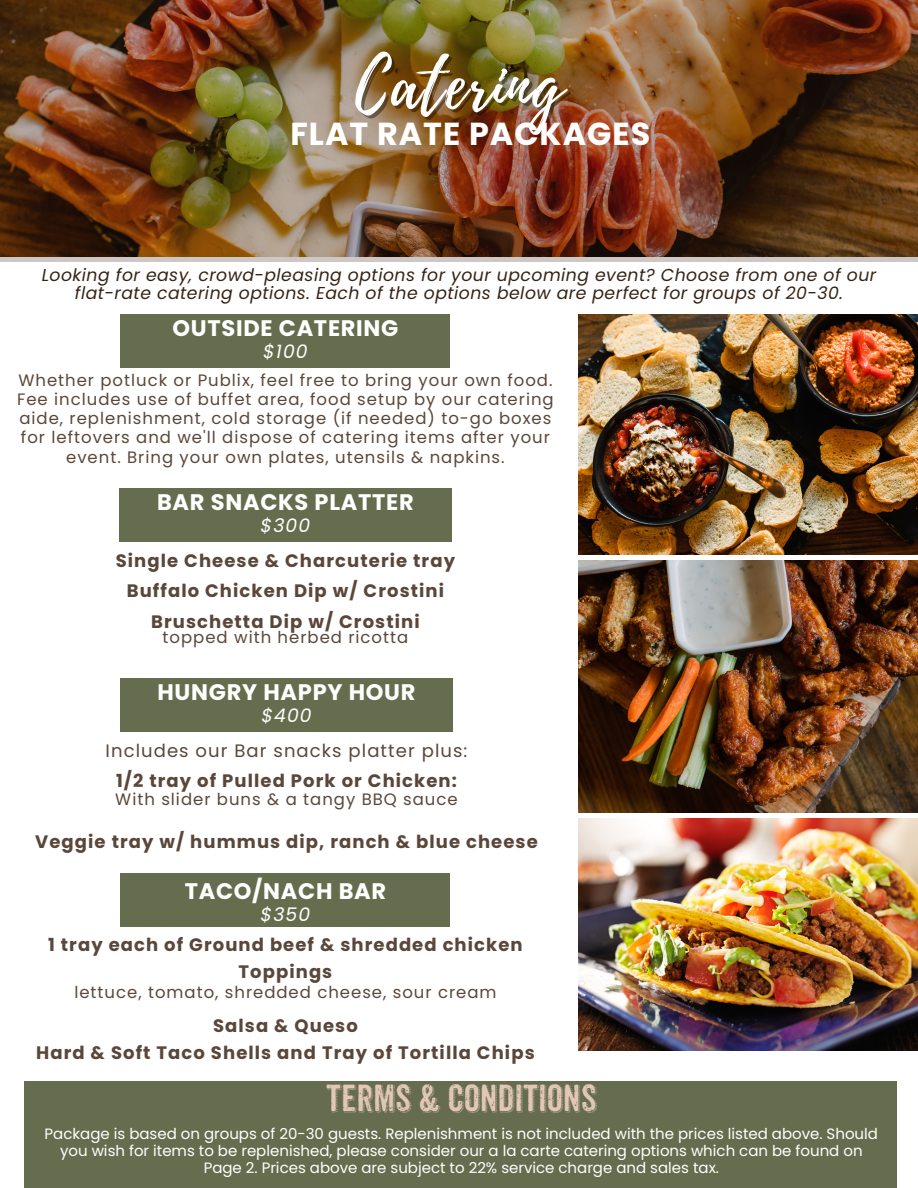
<style>
.page{position:relative;width:918px;height:1188px;background:#fff}
.page>*{position:absolute;margin:0;border:0;box-sizing:border-box;transform-origin:0 0}
.t1{font:67.35px "Playlist Script";letter-spacing:.03em;color:#fff}
.t2{font:36.45px "Anodyne Combined";color:#e2c8b4}
.t3{font:700 31.8px "Poppins";letter-spacing:.03em;color:#fff}
.t4{font:700 22.5px "Poppins";letter-spacing:.03em;color:#fff}
.t5{font:italic 18.75px "Poppins";letter-spacing:.06em;color:#fff}
.t6{font:700 18px/27px "Poppins";letter-spacing:.06em;color:#5a4739;text-align:center}
.t7{font:18px/30.3px "Poppins";letter-spacing:.06em;color:#5a4739;text-align:center}
.t8{font:italic 17.25px/18px "Poppins";letter-spacing:.025em;color:#372315;text-align:center}
.t9{font:16.5px/19.2px "Poppins";letter-spacing:.06em;color:#5a4739;text-align:center}
.t10{font:15px/16.8px "Poppins";color:#fff;text-align:center}
.s1{font-weight:700}
</style>
<div class="page">
<img style="left:0;top:0;width:918px;height:262px">
<div style="left:121px;top:314px;width:329px;height:54px;background:#666d4e"></div>
<div style="left:119px;top:488px;width:332px;height:54px;background:#666d4e"></div>
<div style="left:24px;top:1082px;width:872px;height:106px;background:#666d4e"></div>
<img style="left:579px;top:819px;width:339px;height:231px">
<img style="left:579px;top:560px;width:339px;height:252px">
<img style="left:579px;top:314px;width:339px;height:240px">
<div style="left:121px;top:873px;width:329px;height:54px;background:#666d4e"></div>
<div style="left:121px;top:678px;width:332px;height:54px;background:#666d4e"></div>
<p class="t1" style="left:355px;top:37px;width:209px">Catering</p>
<h6 class="t3" style="left:290px;top:112px;width:361px">FLAT RATE PACKAGES</h6>
<h4 class="t8" style="left:42px;top:266px;width:836px">Looking for easy, crowd-pleasing options for your upcoming event? Choose from one of our flat-rate catering options. Each of the options below are perfect for groups of 20-30.</h4>
<p class="t4" style="left:172px;top:312px;width:227px">OUTSIDE CATERING</p>
<h4 class="t5" style="left:263px;top:338px;width:46px">$100</h4>
<h5 class="t9" style="left:17px;top:371px;width:538px">Whether potluck or Publix, feel free to bring your own food.<br>Fee includes use of buffet area, food setup by our catering aide, replenishment, cold storage (if needed) to-go boxes for leftovers and we'll dispose of catering items after your event. Bring your own plates, utensils &amp; napkins.</h5>
<p class="t4" style="left:157px;top:486px;width:258px">BAR SNACKS PLATTER</p>
<h4 class="t5" style="left:261px;top:512px;width:51px">$300</h4>
<h6 class="t6" style="left:116px;top:545px;width:341px;line-height:30.3px">Single Cheese &amp; Charcuterie tray<br>Buffalo Chicken Dip w/ Crostini<br>Bruschetta Dip w/ Crostini</h6>
<h6 class="t9" style="left:163px;top:628px;width:247px">topped with herbed ricotta</h6>
<p class="t4" style="left:157px;top:676px;width:260px">HUNGRY HAPPY HOUR</p>
<p class="t5" style="left:261px;top:702px;width:52px">$400</p>
<p class="t7" style="left:106px;top:735px;width:363px">Includes our Bar snacks platter plus:<br><span class="s1">1/2 tray of Pulled Pork or Chicken:</span></p>
<h2 class="t6" style="left:35px;top:828px;width:504px">Veggie tray w/ hummus dip, ranch &amp; blue cheese</h2>
<p class="t9" style="left:115px;top:790px;width:344px">With slider buns &amp; a tangy BBQ sauce</p>
<h5 class="t4" style="left:185px;top:875px;width:203px">TACO/NACH BAR</h5>
<p class="t5" style="left:261px;top:901px;width:51px">$350</p>
<h1 class="t6" style="left:48px;top:931px;width:476px">1 tray each of Ground beef &amp; shredded chicken<br>Toppings</h1>
<h3 class="t6" style="left:36px;top:1012px;width:500px">Salsa &amp; Queso<br>Hard &amp; Soft Taco Shells and Tray of Tortilla Chips</h3>
<h6 class="t9" style="left:74px;top:983px;width:424px">lettuce, tomato, shredded cheese, sour cream</h6>
<p class="t2" style="left:326px;top:1084px;width:272px">TERMS &amp; CONDITIONS</p>
<h5 class="t10" style="left:45px;top:1126px;width:835px">Package is based on groups of 20-30 guests. Replenishment is not included with the prices listed above. Should you wish for items to be replenished, please consider our a la carte catering options which can be found on<br>Page 2. Prices above are subject to 22% service charge and sales tax.</h5>
</div>
